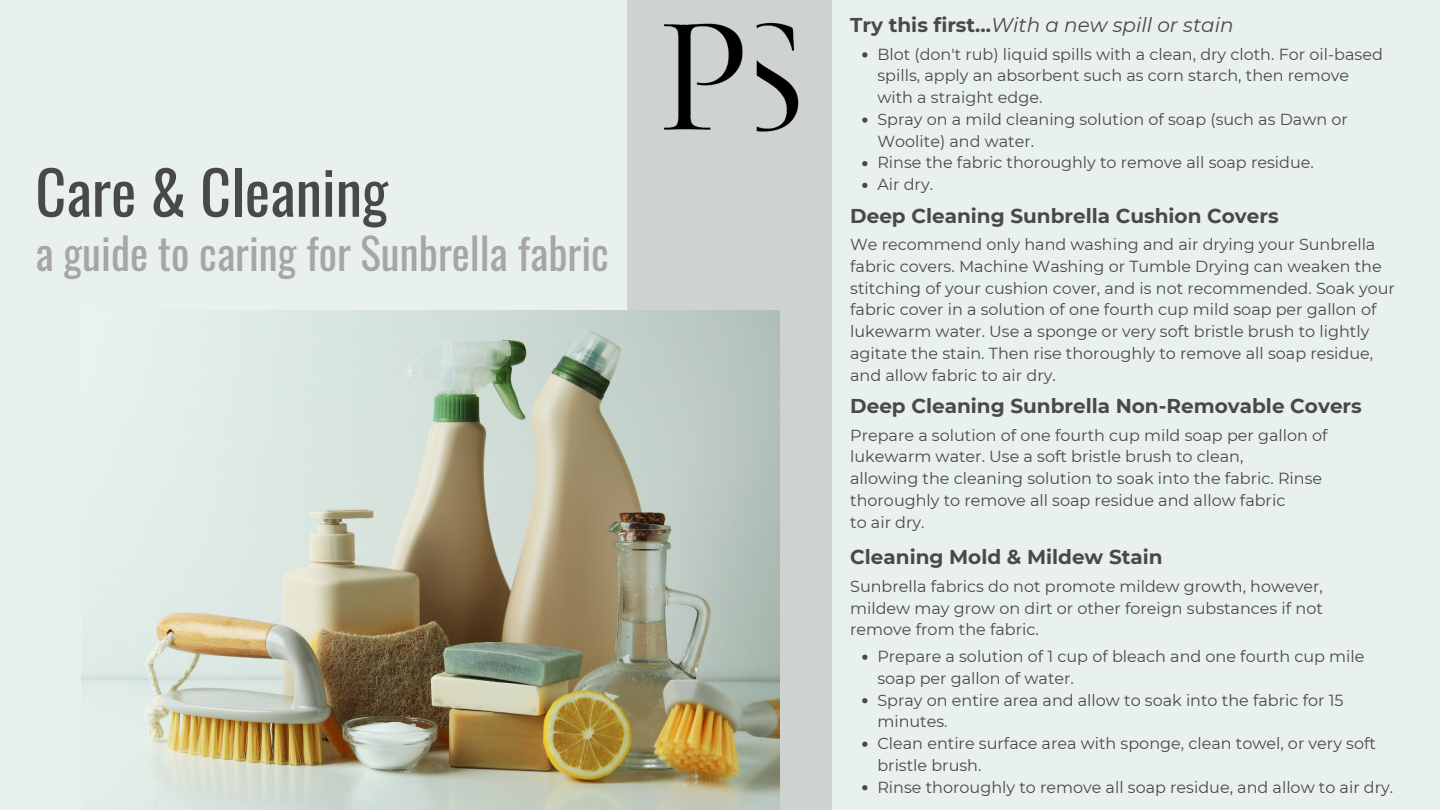
<style>
.page{position:relative;width:1440px;height:810px;background:#e9f1ed}
.page>*{position:absolute;margin:0;border:0;box-sizing:border-box;transform-origin:0 0}
.t1{font:60px "Oswald";color:#494949}
.t2{font:43px "Oswald";color:#a6a6a6}
.t3{font:700 20px "Montserrat";color:#494949}
.t4{font:italic 20px "Montserrat";color:#494949}
.t5{font:16px/21.8px "Montserrat";color:#494949}
.s1{font-weight:700;font-style:normal}
</style>
<div class="page">
<div style="left:627px;top:0;width:205px;height:810px;background:#ced3d0"></div>
<img style="left:81px;top:311px;width:698px;height:499px">
<img style="left:664px;top:22px;width:135px;height:110px">
<svg style="left:862px;top:52px;width:5px;height:5px"></svg>
<svg style="left:862px;top:117px;width:5px;height:6px"></svg>
<svg style="left:862px;top:161px;width:5px;height:5px"></svg>
<svg style="left:862px;top:183px;width:5px;height:5px"></svg>
<svg style="left:862px;top:655px;width:5px;height:5px"></svg>
<svg style="left:862px;top:698px;width:5px;height:5px"></svg>
<svg style="left:862px;top:742px;width:5px;height:5px"></svg>
<svg style="left:862px;top:785px;width:5px;height:5px"></svg>
<p class="t1" style="left:35px;top:145px;width:354px">Care &amp; Cleaning</p>
<p class="t2" style="left:35px;top:220px;width:575px">a guide to caring for Sunbrella fabric</p>
<p class="t4" style="left:850px;top:13px;width:385px"><span class="s1">Try this first...</span>With a new spill or stain</p>
<p class="t5" style="left:877px;top:43px;width:507px">Blot (don't rub) liquid spills with a clean, dry cloth. For oil-based spills, apply an absorbent such as corn starch, then remove with a straight edge.</p>
<p class="t5" style="left:877px;top:108px;width:472px">Spray on a mild cleaning solution of soap (such as Dawn or<br>Woolite) and water.</p>
<p class="t5" style="left:877px;top:152px;width:438px">Rinse the fabric thoroughly to remove all soap residue.</p>
<p class="t5" style="left:877px;top:174px;width:57px">Air dry.</p>
<p class="t3" style="left:850px;top:203px;width:430px">Deep Cleaning Sunbrella Cushion Covers</p>
<p class="t5" style="left:850px;top:234px;width:546px">We recommend only hand washing and air drying your Sunbrella fabric covers. Machine Washing or Tumble Drying can weaken the stitching of your cushion cover, and is not recommended. Soak your fabric cover in a solution of one fourth cup mild soap per gallon of lukewarm water. Use a sponge or very soft bristle brush to lightly agitate the stain. Then rise thoroughly to remove all soap residue, and allow fabric to air dry.</p>
<p class="t3" style="left:850px;top:394px;width:513px">Deep Cleaning Sunbrella Non-Removable Covers</p>
<p class="t5" style="left:850px;top:424px;width:479px">Prepare a solution of one fourth cup mild soap per gallon of lukewarm water. Use a soft bristle brush to clean,</p>
<p class="t5" style="left:850px;top:467px;width:473px">allowing the cleaning solution to soak into the fabric. Rinse thoroughly to remove all soap residue and allow fabric</p>
<p class="t5" style="left:850px;top:511px;width:76px">to air dry.</p>
<p class="t3" style="left:850px;top:545px;width:314px">Cleaning Mold &amp; Mildew Stain</p>
<p class="t5" style="left:850px;top:575px;width:474px;text-align:justify">Sunbrella fabrics do not promote mildew growth, however, mildew may grow on dirt or other foreign substances if not remove from the fabric.</p>
<p class="t5" style="left:877px;top:645px;width:489px">Prepare a solution of 1 cup of bleach and one fourth cup mile soap per gallon of water.</p>
<p class="t5" style="left:877px;top:689px;width:468px">Spray on entire area and allow to soak into the fabric for 15 minutes.</p>
<p class="t5" style="left:877px;top:732px;width:500px">Clean entire surface area with sponge, clean towel, or very soft bristle brush.</p>
<p class="t5" style="left:877px;top:776px;width:517px">Rinse thoroughly to remove all soap residue, and allow to air dry.</p>
</div>
